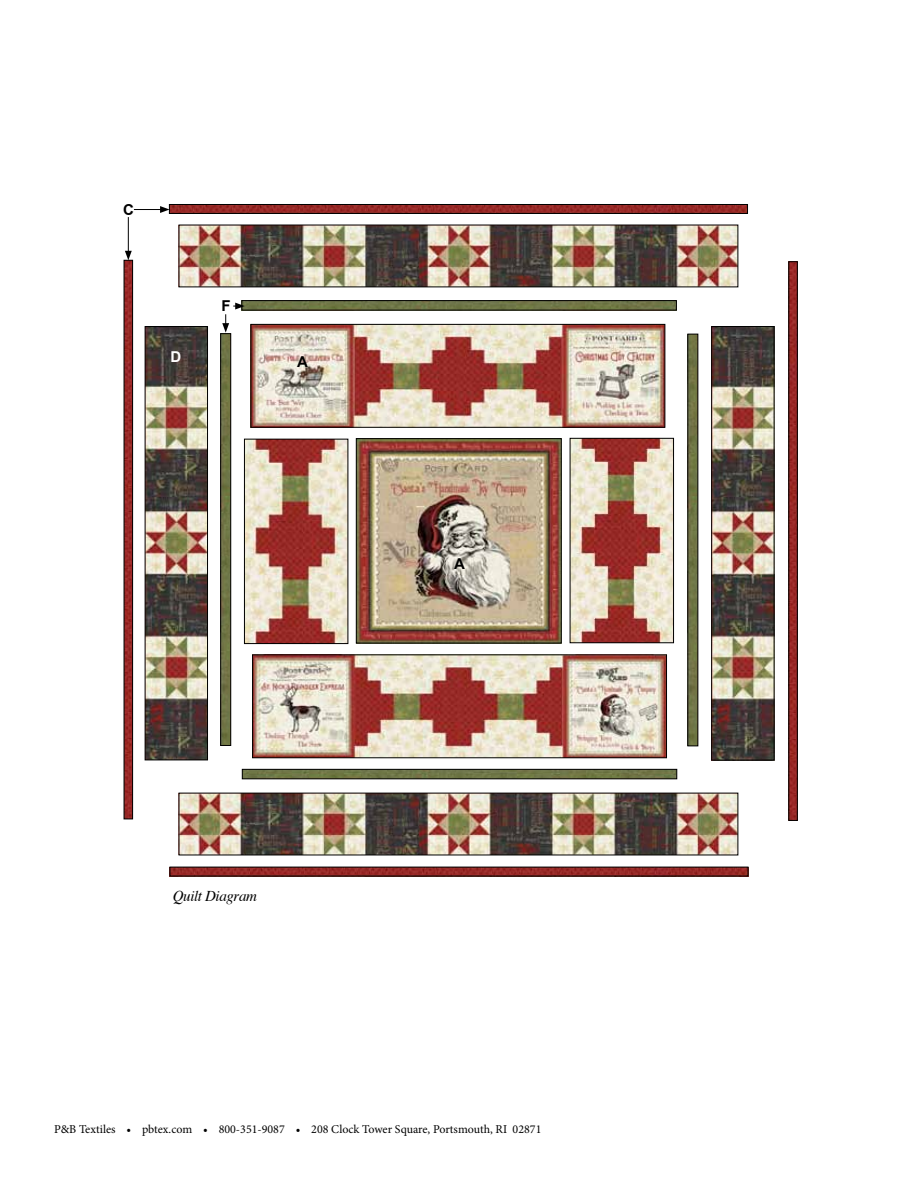
<style>
.page{position:relative;width:918px;height:1188px;background:#fff}
.page>*{position:absolute;margin:0;border:0;box-sizing:border-box;transform-origin:0 0}
.t1{font:italic 15px "Times";letter-spacing:-.025em;color:#000}
.t2{font:700 15px "Arial";color:#000}
.t3{font:700 15px "Arial";color:#fff}
.t4{font:12px "Minion Pro";color:#000}
</style>
<div class="page">
<img style="left:358px;top:440px;width:202px;height:201px">
<div style="left:356px;top:438px;width:206px;height:205px;border:1px solid #000"></div>
<img style="left:246px;top:441px;width:100px;height:201px">
<div style="left:244px;top:439px;width:104px;height:205px;border:1px solid #000"></div>
<img style="left:572px;top:440px;width:100px;height:201px">
<div style="left:570px;top:438px;width:104px;height:205px;border:1px solid #000"></div>
<img style="left:254px;top:656px;width:411px;height:100px">
<div style="left:252px;top:654px;width:415px;height:104px;border:1px solid #000"></div>
<img style="left:253px;top:326px;width:410px;height:100px">
<div style="left:251px;top:324px;width:414px;height:104px;border:1px solid #000"></div>
<img style="left:222px;top:335px;width:7px;height:409px">
<div style="left:220px;top:333px;width:11px;height:413px;border:1px solid #000"></div>
<img style="left:689px;top:336px;width:7px;height:408px">
<div style="left:687px;top:334px;width:11px;height:412px;border:1px solid #000"></div>
<img style="left:244px;top:302px;width:431px;height:6px">
<div style="left:242px;top:300px;width:435px;height:10px;border:1px solid #000"></div>
<img style="left:244px;top:771px;width:431px;height:6px">
<div style="left:242px;top:769px;width:435px;height:10px;border:1px solid #000"></div>
<img style="left:147px;top:328px;width:59px;height:430px">
<div style="left:145px;top:326px;width:63px;height:434px;border:1px solid #000"></div>
<img style="left:713px;top:328px;width:59px;height:430px">
<div style="left:711px;top:326px;width:63px;height:434px;border:1px solid #000"></div>
<img style="left:181px;top:227px;width:555px;height:58px">
<div style="left:179px;top:225px;width:559px;height:62px;border:1px solid #000"></div>
<img style="left:181px;top:795px;width:555px;height:58px">
<div style="left:179px;top:793px;width:559px;height:62px;border:1px solid #000"></div>
<svg style="left:222px;top:303px;width:23px;height:30px"></svg>
<img style="left:126px;top:262px;width:5px;height:555px">
<div style="left:124px;top:260px;width:9px;height:559px;border:1px solid #000"></div>
<img style="left:790px;top:263px;width:6px;height:556px">
<div style="left:788px;top:261px;width:10px;height:560px;border:1px solid #000"></div>
<img style="left:171px;top:206px;width:575px;height:6px">
<div style="left:169px;top:204px;width:579px;height:10px;border:1px solid #000"></div>
<img style="left:172px;top:869px;width:574px;height:5px">
<svg style="left:134px;top:206px;width:36px;height:7px"></svg>
<hr style="left:128px;top:217px;width:1px;height:36px;background:#000">
<svg style="left:125px;top:251px;width:7px;height:9px"></svg>
<p class="t2" style="left:123px;top:200px;width:12px">C</p>
<p class="t3" style="left:171px;top:347px;width:12px">D</p>
<p class="t2" style="left:221px;top:296px;width:11px">F</p>
<p class="t2" style="left:297px;top:352px;width:12px">A</p>
<p class="t1" style="left:173px;top:883px;width:86px">Quilt Diagram</p>
<p class="t2" style="left:454px;top:554px;width:12px">A</p>
<p class="t4" style="left:54px;top:1122px;width:489px">P&amp;B Textiles • pbtex.com • 800-351-9087 • 208 Clock Tower Square, Portsmouth, RI 02871</p>
</div>
